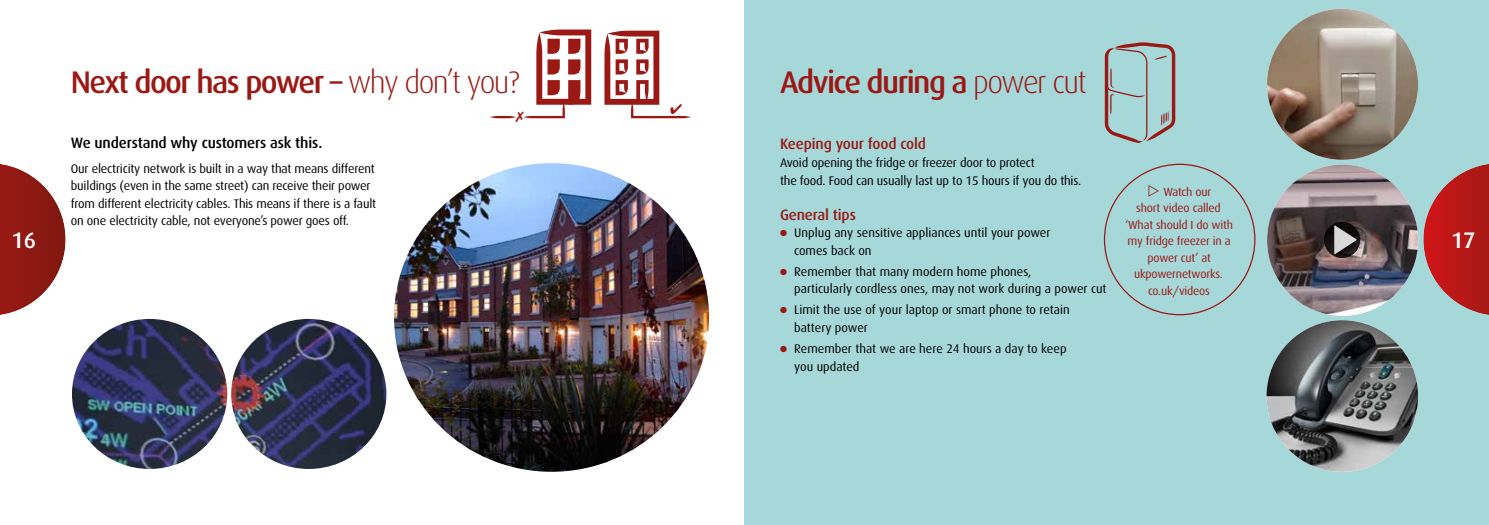
<style>
.page{position:relative;width:1489px;height:525px;background:#fff}
.page>*{position:absolute;margin:0;border:0;box-sizing:border-box;transform-origin:0 0}
.t1{font:500 31.25px "Dax";letter-spacing:-.05em;color:#9a1915}
.t2{font:500 22.5px "Dax";color:#fff}
.t3{font:500 15px "Dax";letter-spacing:-.01em;color:#000}
.t4{font:500 15px "Dax";letter-spacing:-.01em;color:#9a1915}
.t5{font:12.5px/17.5px "Dax";letter-spacing:-.015em;color:#000}
.t6{font:11.88px "Dax";letter-spacing:-.015em;color:#9a1915}
.s1{font-weight:300}
.s2{color:#9a1915}
</style>
<div class="page">
<div style="left:744px;top:0;width:744px;height:524px;background:#a7d8d9"></div>
<svg style="left:0;top:164px;width:66px;height:151px"></svg>
<svg style="left:1423px;top:164px;width:65px;height:151px"></svg>
<img style="left:72px;top:319px;width:155px;height:149px">
<img style="left:231px;top:319px;width:155px;height:149px">
<img style="left:394px;top:163px;width:315px;height:308px">
<img style="left:1266px;top:320px;width:151px;height:151px;border-radius:76px">
<img style="left:1266px;top:9px;width:151px;height:151px;border-radius:75px">
<svg style="left:1104px;top:42px;width:71px;height:101px"></svg>
<img style="left:1266px;top:164px;width:151px;height:151px;border-radius:76px">
<svg style="left:1323px;top:222px;width:36px;height:36px"></svg>
<div style="left:1332px;top:225px;width:29px;height:35px;background:#000;opacity:.55"></div>
<svg style="left:1334px;top:225px;width:22px;height:29px"></svg>
<svg style="left:490px;top:29px;width:101px;height:90px"></svg>
<svg style="left:604px;top:31px;width:87px;height:87px"></svg>
<h1 class="t1" style="left:71px;top:68px;width:450px">Next door has power – <span class="s1">why don’t you?</span></h1>
<p class="t3" style="left:71px;top:136px;width:253px">We understand why customers ask this.</p>
<p class="t5" style="left:71px;top:160px;width:307px">Our electricity network is built in a way that means different buildings (even in the same street) can receive their power from different electricity cables. This means if there is a fault on one electricity cable, not everyone’s power goes off.</p>
<h1 class="t1" style="left:780px;top:68px;width:308px">Advice during a <span class="s1">power cut</span></h1>
<p class="t4" style="left:780px;top:137px;width:147px">Keeping your food cold</p>
<p class="t5" style="left:780px;top:155px;width:303px">Avoid opening the fridge or freezer door to protect<br>the food. Food can usually last up to 15 hours if you do this.</p>
<p class="t4" style="left:780px;top:208px;width:77px">General tips</p>
<p class="t5" style="left:794px;top:225px;width:258px;text-indent:-14px"><span class="s2">●</span> Unplug any sensitive appliances until your power comes back on</p>
<p class="t5" style="left:794px;top:263px;width:314px;text-indent:-14px"><span class="s2">●</span> Remember that many modern home phones,<br>particularly cordless ones, may not work during a power cut</p>
<p class="t5" style="left:794px;top:302px;width:277px;text-indent:-14px"><span class="s2">●</span> Limit the use of your laptop or smart phone to retain battery power</p>
<p class="t5" style="left:794px;top:340px;width:274px;text-indent:-14px"><span class="s2">●</span> Remember that we are here 24 hours a day to keep you updated</p>
<p class="t6" style="left:1163px;top:186px;width:49px">Watch our</p>
<p class="t6" style="left:1136px;top:203px;width:86px">short video called</p>
<p class="t6" style="left:1125px;top:219px;width:109px">‘What should I do with</p>
<p class="t6" style="left:1127px;top:236px;width:104px">my fridge freezer in a</p>
<p class="t6" style="left:1147px;top:252px;width:65px">power cut’ at</p>
<p class="t6" style="left:1134px;top:269px;width:90px">ukpowernetworks.</p>
<p class="t6" style="left:1148px;top:285px;width:63px">co.uk/videos</p>
<h2 class="t2" style="left:12px;top:230px;width:26px">16</h2>
<h2 class="t2" style="left:1450px;top:230px;width:26px">17</h2>
</div>
